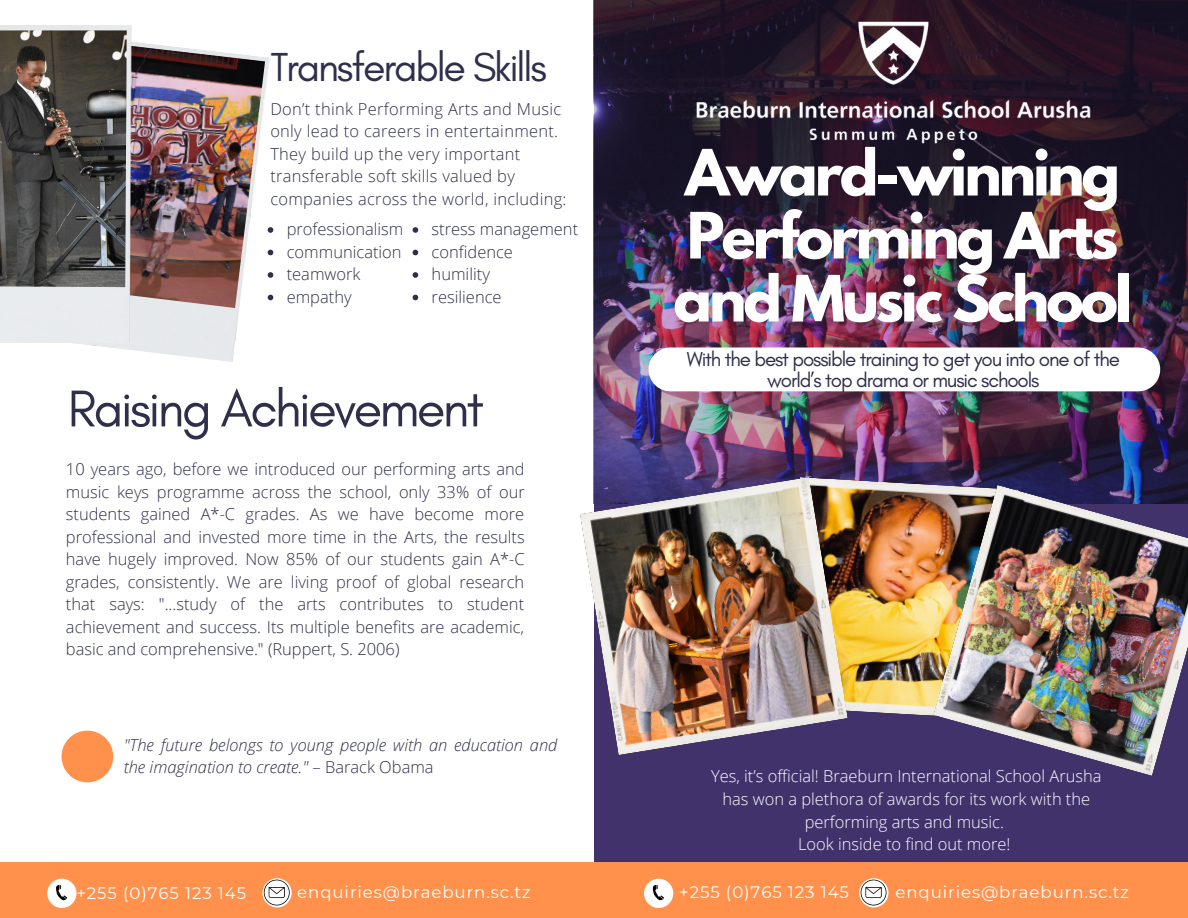
<style>
.page{position:relative;width:1188px;height:918px;background:#fff}
.page>*{position:absolute;margin:0;border:0;box-sizing:border-box;transform-origin:0 0}
.t1{font:700 56.55px/63px "League Spartan";letter-spacing:-.055em;color:#fff}
.t2{font:52.65px "Glacial Indifference";letter-spacing:-.055em;color:#2f2f4b}
.t3{font:41.25px "Glacial Indifference";letter-spacing:-.055em;color:#2f2f4b}
.t4{font:20.55px/20.2px "Glacial Indifference";letter-spacing:-.055em;color:#2f2f4b;text-align:center}
.t5{font:16.65px "Montserrat";letter-spacing:.055em;color:#fff}
.t6{font:300 16.5px/22.5px "Open Sans";letter-spacing:.02em;color:#2f2f4b;text-align:justify}
.t7{font:300 16.5px/22.6px "Open Sans";color:#fff;text-align:center}
.t8{font:300 16.5px/22.5px "Open Sans";color:#2f2f4b}
.t9{font:italic 300 16.5px/22.5px "Open Sans";color:#2f2f4b}
.s1{font-style:normal}
</style>
<div class="page">
<div style="left:594px;top:0;width:594px;height:918px;background:#41326c"></div>
<img style="left:594px;top:0;width:594px;height:485px">
<img style="left:132px;top:42px;width:133px;height:266px">
<img style="left:0;top:26px;width:132px;height:317px">
<img style="left:0;top:30px;width:127px;height:257px">
<div style="left:0;top:862px;width:1188px;height:56px;background:#ff914d"></div>
<div style="left:670px;top:347px;width:468px;height:44px;background:#fff"></div>
<div style="left:62px;top:731px;width:51px;height:51px;background:#ff914d;border-radius:50%"></div>
<div style="left:47px;top:879px;width:29px;height:29px;background:#fff;border-radius:50%"></div>
<div style="left:644px;top:879px;width:29px;height:29px;background:#fff;border-radius:50%"></div>
<svg style="left:262px;top:878px;width:30px;height:29px"></svg>
<svg style="left:859px;top:878px;width:29px;height:29px"></svg>
<svg style="left:56px;top:885px;width:11px;height:16px"></svg>
<svg style="left:653px;top:885px;width:11px;height:16px"></svg>
<img style="left:673px;top:11px;width:440px;height:154px">
<svg style="left:861px;top:880px;width:25px;height:25px"></svg>
<svg style="left:264px;top:880px;width:26px;height:25px"></svg>
<img style="left:848px;top:477px;width:171px;height:239px">
<img style="left:580px;top:477px;width:268px;height:278px">
<svg style="left:268px;top:227px;width:5px;height:6px"></svg>
<svg style="left:268px;top:250px;width:5px;height:5px"></svg>
<svg style="left:268px;top:272px;width:5px;height:6px"></svg>
<svg style="left:268px;top:295px;width:5px;height:5px"></svg>
<svg style="left:413px;top:227px;width:5px;height:6px"></svg>
<svg style="left:413px;top:250px;width:5px;height:5px"></svg>
<svg style="left:413px;top:272px;width:5px;height:6px"></svg>
<svg style="left:413px;top:295px;width:5px;height:5px"></svg>
<img style="left:933px;top:485px;width:255px;height:291px">
<h3 class="t3" style="left:270px;top:42px;width:278px">Transferable Skills</h3>
<p class="t6" style="left:270px;top:97px;width:298px;text-align:left">Don’t think Performing Arts and Music only lead to careers in entertainment.<br>They build up the very important transferable soft skills valued by companies across the world, including:</p>
<p class="t8" style="left:287px;top:217px;width:118px">professionalism communication teamwork empathy</p>
<p class="t8" style="left:432px;top:217px;width:148px">stress management confidence<br>humility<br>resilience</p>
<h2 class="t2" style="left:68px;top:376px;width:418px">Raising Achievement</h2>
<p class="t6" style="left:66px;top:458px;width:460px">10 years ago, before we introduced our performing arts and music keys programme across the school, only 33% of our students gained A*-C grades. As we have become more professional and invested more time in the Arts, the results have hugely improved. Now 85% of our students gain A*-C grades, consistently. We are living proof of global research that says: "...study of the arts contributes to student achievement and success. Its multiple benefits are academic, basic and comprehensive." (Ruppert, S. 2006)</p>
<p class="t9" style="left:124px;top:733px;width:435px">"The future belongs to young people with an education and the imagination to create." <span class="s1">– Barack Obama</span></p>
<h1 class="t1" style="left:673px;top:148px;width:460px">Award-winning<br>Performing Arts and Music School</h1>
<p class="t4" style="left:687px;top:349px;width:435px">With the best possible training to get you into one of the world’s top drama or music schools</p>
<p class="t7" style="left:711px;top:765px;width:392px">Yes, it’s official! Braeburn International School Arusha has won a plethora of awards for its work with the performing arts and music.<br>Look inside to find out more!</p>
<p class="t5" style="left:76px;top:883px;width:171px">+255 (0)765 123 145</p>
<p class="t5" style="left:297px;top:882px;width:235px">enquiries@braeburn.sc.tz</p>
<p class="t5" style="left:895px;top:882px;width:235px">enquiries@braeburn.sc.tz</p>
<p class="t5" style="left:679px;top:882px;width:171px">+255 (0)765 123 145</p>
</div>
